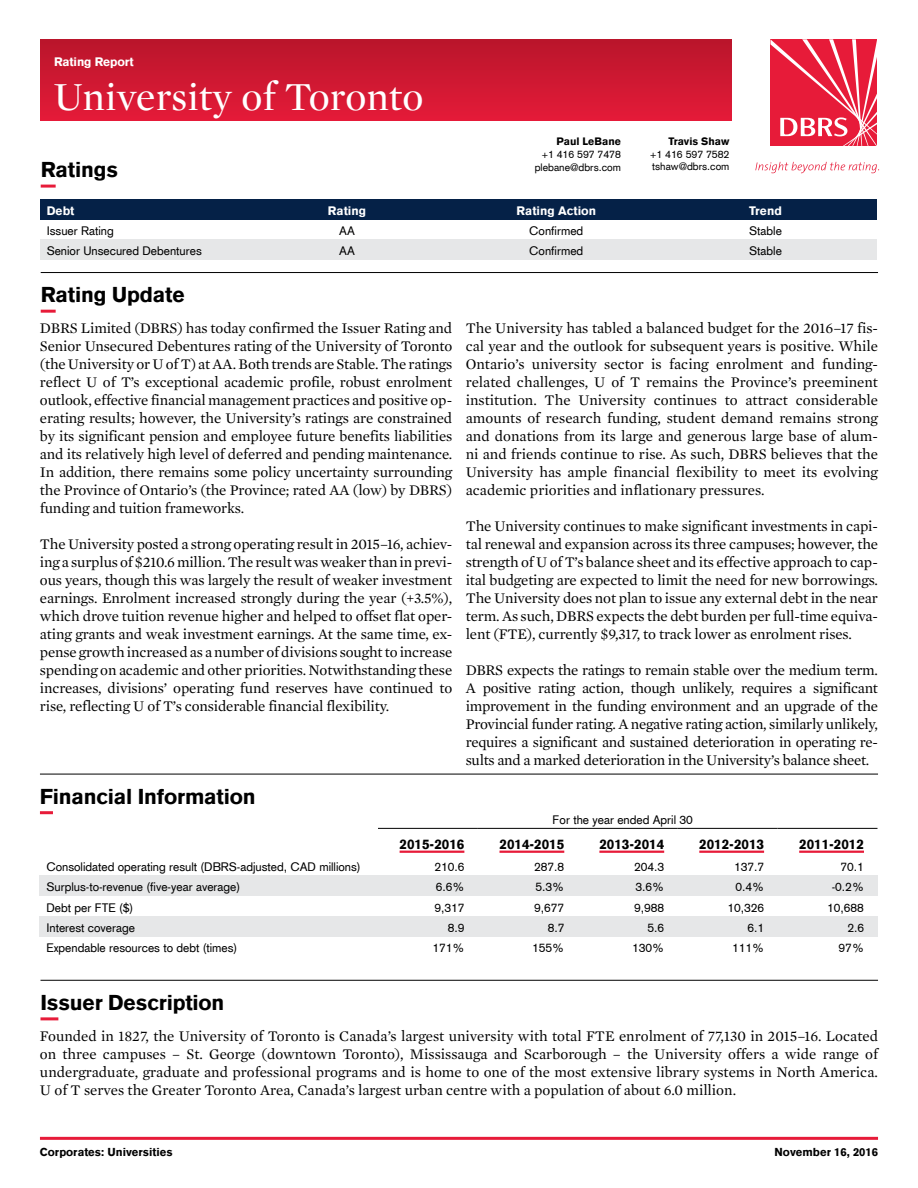
<style>
.page{position:relative;width:918px;height:1188px;background:#fff}
.page>*{position:absolute;margin:0;border:0;box-sizing:border-box;transform-origin:0 0}
.t1{font:40.5px "Mercury Display";color:#fff}
.t2{font:900 21px "Akzidenz Grotesk";letter-spacing:-.01em;color:#000}
.t3{font:15px/18px "Mercury Text G1";letter-spacing:-.01em;color:#000;text-align:justify}
.t4{font:900 13.5px "Akzidenz Grotesk";color:#000}
.t5{font:12px "Akzidenz Grotesk";color:#000}
.t6{font:900 12px "Akzidenz Grotesk";color:#fff}
.t7{font:900 11.25px "Akzidenz Grotesk";color:#000}
.t8{font:10.5px "Akzidenz Grotesk";color:#000}
.t9{font:900 10.5px "Akzidenz Grotesk";color:#000}
</style>
<div class="page">
<hr style="left:40px;top:1137px;width:838px;height:3px;background:#e71b39">
<svg style="left:770px;top:39px;width:107px;height:107px;background:#eb425b"></svg>
<svg style="left:755px;top:162px;width:124px;height:11px"></svg>
<div style="left:41px;top:40px;width:691px;height:81px;background:linear-gradient(to bottom,#b9152b,#e41b38)"></div>
<hr style="left:378px;top:828px;width:100px;height:1px;background:#000">
<hr style="left:478px;top:828px;width:100px;height:1px;background:#000">
<hr style="left:578px;top:828px;width:100px;height:1px;background:#000">
<hr style="left:678px;top:828px;width:100px;height:1px;background:#000">
<hr style="left:778px;top:828px;width:100px;height:1px;background:#000">
<div style="left:778px;top:916px;width:100px;height:20px;background:#e6e7e8"></div>
<div style="left:678px;top:916px;width:100px;height:20px;background:#e6e7e8"></div>
<div style="left:578px;top:916px;width:100px;height:20px;background:#e6e7e8"></div>
<div style="left:478px;top:916px;width:100px;height:20px;background:#e6e7e8"></div>
<div style="left:378px;top:916px;width:100px;height:20px;background:#e6e7e8"></div>
<div style="left:40px;top:916px;width:338px;height:20px;background:#e6e7e8"></div>
<div style="left:778px;top:876px;width:100px;height:20px;background:#e6e7e8"></div>
<div style="left:678px;top:876px;width:100px;height:20px;background:#e6e7e8"></div>
<div style="left:578px;top:876px;width:100px;height:20px;background:#e6e7e8"></div>
<div style="left:478px;top:876px;width:100px;height:20px;background:#e6e7e8"></div>
<div style="left:378px;top:876px;width:100px;height:20px;background:#e6e7e8"></div>
<div style="left:40px;top:876px;width:338px;height:20px;background:#e6e7e8"></div>
<svg style="left:40px;top:811px;width:13px;height:3px"></svg>
<hr style="left:40px;top:774px;width:838px;height:1px;background:#000">
<hr style="left:40px;top:980px;width:838px;height:1px;background:#000">
<hr style="left:41px;top:272px;width:837px;height:1px;background:#000">
<hr style="left:41px;top:185px;width:15px;height:3px;background:#e71b39">
<div style="left:668px;top:239px;width:209px;height:21px;background:#e6e7e8"></div>
<div style="left:458px;top:239px;width:210px;height:21px;background:#e6e7e8"></div>
<div style="left:249px;top:239px;width:209px;height:21px;background:#e6e7e8"></div>
<div style="left:40px;top:239px;width:209px;height:21px;background:#e6e7e8"></div>
<hr style="left:41px;top:310px;width:15px;height:3px;background:#e71b39">
<hr style="left:40px;top:1017px;width:18px;height:3px;background:#e71b39">
<hr style="left:400px;top:851px;width:64px;height:2px;background:#e71b39">
<hr style="left:500px;top:851px;width:64px;height:2px;background:#e71b39">
<hr style="left:599px;top:851px;width:65px;height:2px;background:#e71b39">
<hr style="left:699px;top:851px;width:65px;height:2px;background:#e71b39">
<hr style="left:799px;top:851px;width:65px;height:2px;background:#e71b39">
<div style="left:40px;top:199px;width:209px;height:20px;background:#052147"></div>
<div style="left:249px;top:199px;width:209px;height:20px;background:#052147"></div>
<div style="left:458px;top:199px;width:210px;height:20px;background:#052147"></div>
<div style="left:668px;top:199px;width:209px;height:20px;background:#052147"></div>
<p class="t6" style="left:54px;top:54px;width:81px">Rating Report</p>
<h1 class="t1" style="left:53px;top:73px;width:371px">University of Toronto</h1>
<p class="t9" style="left:556px;top:135px;width:66px">Paul LeBane</p>
<p class="t9" style="left:668px;top:134px;width:63px">Travis Shaw</p>
<p class="t8" style="left:542px;top:148px;width:81px">+1 416 597 7478</p>
<p class="t8" style="left:650px;top:147px;width:81px">+1 416 597 7582</p>
<h3 class="t2" style="left:41px;top:156px;width:79px">Ratings</h3>
<p class="t8" style="left:535px;top:160px;width:88px">plebane@dbrs.com</p>
<p class="t8" style="left:652px;top:160px;width:79px">tshaw@dbrs.com</p>
<p class="t6" style="left:47px;top:203px;width:29px">Debt</p>
<p class="t6" style="left:328px;top:203px;width:40px">Rating</p>
<p class="t6" style="left:517px;top:203px;width:81px">Rating Action</p>
<p class="t6" style="left:749px;top:203px;width:34px">Trend</p>
<p class="t5" style="left:47px;top:223px;width:69px">Issuer Rating</p>
<p class="t5" style="left:339px;top:223px;width:17px">AA</p>
<p class="t5" style="left:529px;top:223px;width:56px">Confirmed</p>
<p class="t5" style="left:749px;top:223px;width:34px">Stable</p>
<p class="t5" style="left:47px;top:243px;width:157px">Senior Unsecured Debentures</p>
<p class="t5" style="left:339px;top:243px;width:17px">AA</p>
<p class="t5" style="left:529px;top:243px;width:56px">Confirmed</p>
<p class="t5" style="left:749px;top:243px;width:34px">Stable</p>
<h3 class="t2" style="left:41px;top:281px;width:146px">Rating Update</h3>
<p class="t3" style="left:40px;top:319px;width:414px">DBRS Limited (DBRS) has today confirmed the Issuer Rating and Senior Unsecured Debentures rating of the University of Toronto (the University or U of T) at AA. Both trends are Stable. The ratings reflect U of T’s exceptional academic profile, robust enrolment outlook, effective financial management practices and positive op&shy;erating results; however, the University’s ratings are constrained by its significant pension and employee future benefits liabilities and its relatively high level of deferred and pending maintenance.<br>In addition, there remains some policy uncertainty surrounding the Province of Ontario’s (the Province; rated AA (low) by DBRS) funding and tuition frameworks.</p>
<p class="t3" style="left:40px;top:535px;width:414px">The University posted a strong operating result in 2015–16, achiev&shy;ing a surplus of $210.6 million. The result was weaker than in previ&shy;ous years, though this was largely the result of weaker investment earnings. Enrolment increased strongly during the year (+3.5%), which drove tuition revenue higher and helped to offset flat oper&shy;ating grants and weak investment earnings. At the same time, ex&shy;pense growth increased as a number of divisions sought to increase spending on academic and other priorities. Notwithstanding these increases, divisions’ operating fund reserves have continued to rise, reflecting U of T’s considerable financial flexibility.</p>
<p class="t3" style="left:466px;top:319px;width:414px">The University has tabled a balanced budget for the 2016–17 fis&shy;cal year and the outlook for subsequent years is positive. While Ontario’s university sector is facing enrolment and funding&shy;related challenges, U of T remains the Province’s preeminent institution. The University continues to attract considerable amounts of research funding, student demand remains strong and donations from its large and generous large base of alum&shy;ni and friends continue to rise. As such, DBRS believes that the University has ample financial flexibility to meet its evolving academic priorities and inflationary pressures.</p>
<p class="t3" style="left:466px;top:517px;width:414px">The University continues to make significant investments in capi&shy;tal renewal and expansion across its three campuses; however, the strength of U of T’s balance sheet and its effective approach to cap&shy;ital budgeting are expected to limit the need for new borrowings.<br>The University does not plan to issue any external debt in the near term. As such, DBRS expects the debt burden per full-time equiva&shy;lent (FTE), currently $9,317, to track lower as enrolment rises.</p>
<p class="t3" style="left:466px;top:661px;width:414px">DBRS expects the ratings to remain stable over the medium term.<br>A positive rating action, though unlikely, requires a significant improvement in the funding environment and an upgrade of the Provincial funder rating. A negative rating action, similarly unlikely, requires a significant and sustained deterioration in operating re&shy;sults and a marked deterioration in the University’s balance sheet.</p>
<h3 class="t2" style="left:40px;top:782px;width:217px">Financial Information</h3>
<p class="t5" style="left:553px;top:812px;width:142px">For the year ended April 30</p>
<p class="t4" style="left:400px;top:835px;width:66px">2015-2016</p>
<p class="t4" style="left:500px;top:835px;width:66px">2014-2015</p>
<p class="t4" style="left:599px;top:835px;width:66px">2013-2014</p>
<p class="t4" style="left:699px;top:835px;width:66px">2012-2013</p>
<p class="t4" style="left:799px;top:835px;width:66px">2011-2012</p>
<p class="t5" style="left:46px;top:859px;width:316px">Consolidated operating result (DBRS-adjusted, CAD millions)</p>
<p class="t5" style="left:434px;top:859px;width:32px">210.6</p>
<p class="t5" style="left:534px;top:859px;width:32px">287.8</p>
<p class="t5" style="left:634px;top:859px;width:32px">204.3</p>
<p class="t5" style="left:734px;top:859px;width:32px">137.7</p>
<p class="t5" style="left:841px;top:859px;width:25px">70.1</p>
<p class="t5" style="left:46px;top:879px;width:195px">Surplus-to-revenue (five-year average)</p>
<p class="t5" style="left:436px;top:879px;width:30px">6.6%</p>
<p class="t5" style="left:536px;top:879px;width:30px">5.3%</p>
<p class="t5" style="left:636px;top:879px;width:30px">3.6%</p>
<p class="t5" style="left:735px;top:879px;width:30px">0.4%</p>
<p class="t5" style="left:832px;top:879px;width:34px">-0.2%</p>
<p class="t5" style="left:46px;top:900px;width:88px">Debt per FTE ($)</p>
<p class="t5" style="left:434px;top:900px;width:32px">9,317</p>
<p class="t5" style="left:534px;top:900px;width:32px">9,677</p>
<p class="t5" style="left:634px;top:900px;width:32px">9,988</p>
<p class="t5" style="left:727px;top:900px;width:38px">10,326</p>
<p class="t5" style="left:827px;top:900px;width:38px">10,688</p>
<p class="t5" style="left:46px;top:920px;width:90px">Interest coverage</p>
<p class="t5" style="left:448px;top:920px;width:18px">8.9</p>
<p class="t5" style="left:548px;top:920px;width:18px">8.7</p>
<p class="t5" style="left:648px;top:920px;width:18px">5.6</p>
<p class="t5" style="left:748px;top:920px;width:18px">6.1</p>
<p class="t5" style="left:847px;top:920px;width:18px">2.6</p>
<p class="t5" style="left:46px;top:940px;width:192px">Expendable resources to debt (times)</p>
<p class="t5" style="left:432px;top:940px;width:34px">171%</p>
<p class="t5" style="left:532px;top:940px;width:34px">155%</p>
<p class="t5" style="left:632px;top:940px;width:34px">130%</p>
<p class="t5" style="left:732px;top:940px;width:34px">111%</p>
<p class="t5" style="left:839px;top:940px;width:27px">97%</p>
<h3 class="t2" style="left:40px;top:989px;width:185px">Issuer Description</h3>
<p class="t3" style="left:40px;top:1027px;width:840px">Founded in 1827, the University of Toronto is Canada’s largest university with total FTE enrolment of 77,130 in 2015–16. Located on three campuses – St. George (downtown Toronto), Mississauga and Scarborough – the University offers a wide range of undergraduate, graduate and professional programs and is home to one of the most extensive library systems in North America.<br>U of T serves the Greater Toronto Area, Canada’s largest urban centre with a population of about 6.0 million.</p>
<p class="t7" style="left:40px;top:1145px;width:134px">Corporates: Universities</p>
<p class="t7" style="left:775px;top:1145px;width:105px">November 16, 2016</p>
</div>
